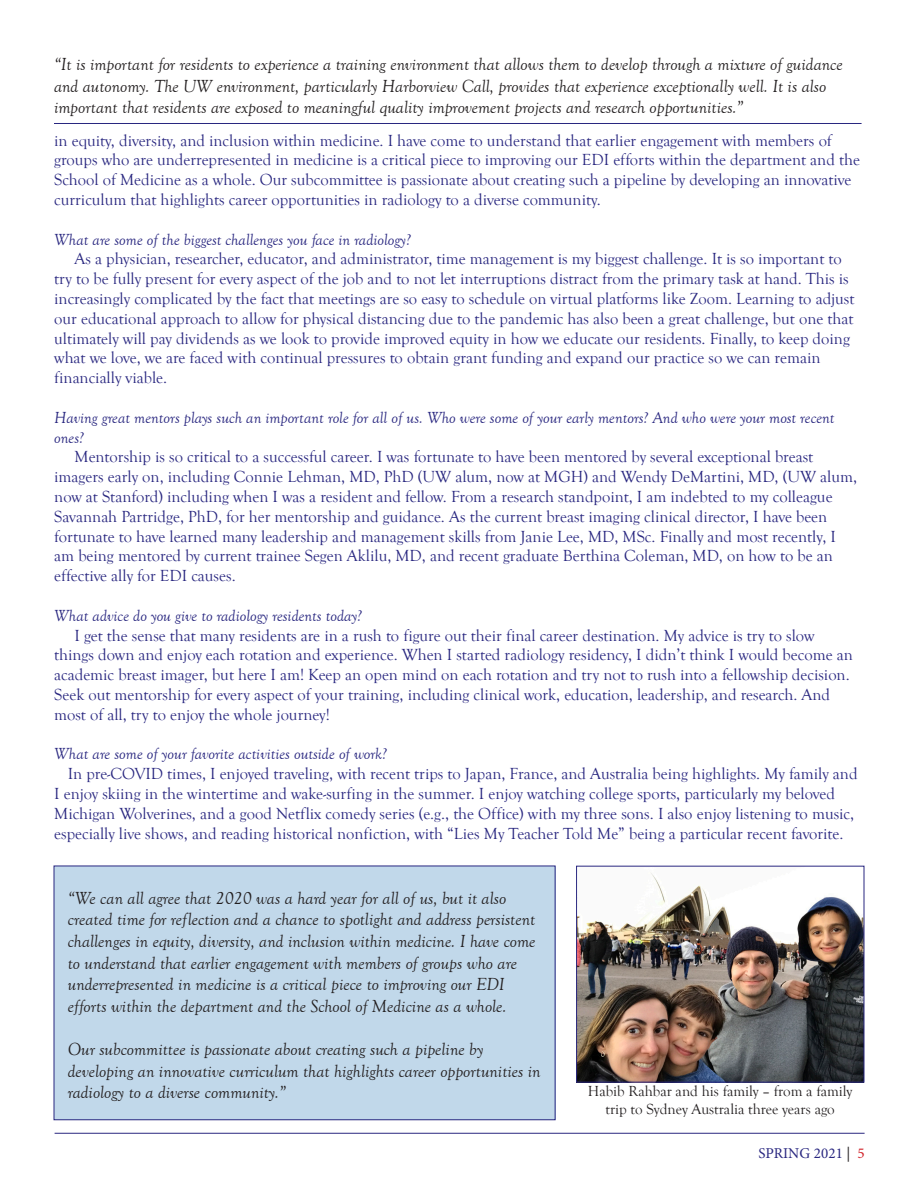
<style>
.page{position:relative;width:918px;height:1188px;background:#fff}
.page>*{position:absolute;margin:0;border:0;box-sizing:border-box;transform-origin:0 0}
.t1{font:italic 18px/21.6px "Goudy Old Style T";color:#231f20}
.t2{font:16.5px/19.8px "Goudy Old Style T";color:#292780}
.t3{font:italic 16.5px/19.8px "Goudy Old Style T";color:#292780}
.t4{font:15px/18px "Goudy Old Style T";color:#231f20;text-align:center}
.t5{font:15px "Minion Pro";letter-spacing:.005em;color:#292780}
.s1{color:#231f20}
.s2{color:#d1232a}
</style>
<div class="page">
<hr style="left:54px;top:123px;width:808px;height:1px;background:#292780">
<hr style="left:55px;top:1133px;width:810px;height:1px;background:#292780">
<img style="left:578px;top:872px;width:284px;height:208px">
<div style="left:576px;top:866px;width:288px;height:216px;border:1px solid #292780"></div>
<div style="left:54px;top:866px;width:501px;height:254px;background:#c1d8ea"></div>
<div style="left:54px;top:866px;width:501px;height:254px;border:1px solid #292780"></div>
<p class="t1" style="left:54px;top:54px;width:790px">“It is important for residents to experience a training environment that allows them to develop through a mixture of guidance and autonomy. The UW environment, particularly Harborview Call, provides that experience exceptionally well. It is also important that residents are exposed to meaningful quality improvement projects and research opportunities.”</p>
<p class="t2" style="left:54px;top:131px;width:807px">in equity, diversity, and inclusion within medicine. I have come to understand that earlier engagement with members of groups who are underrepresented in medicine is a critical piece to improving our EDI efforts within the department and the School of Medicine as a whole. Our subcommittee is passionate about creating such a pipeline by developing an innovative curriculum that highlights career opportunities in radiology to a diverse community.</p>
<p class="t3" style="left:54px;top:230px;width:358px">What are some of the biggest challenges you face in radiology?</p>
<p class="t2" style="left:54px;top:249px;width:802px;text-indent:20px">As a physician, researcher, educator, and administrator, time management is my biggest challenge. It is so important to try to be fully present for every aspect of the job and to not let interruptions distract from the primary task at hand. This is increasingly complicated by the fact that meetings are so easy to schedule on virtual platforms like Zoom. Learning to adjust our educational approach to allow for physical distancing due to the pandemic has also been a great challenge, but one that ultimately will pay dividends as we look to provide improved equity in how we educate our residents. Finally, to keep doing what we love, we are faced with continual pressures to obtain grant funding and expand our practice so we can remain financially viable.</p>
<p class="t3" style="left:54px;top:408px;width:782px">Having great mentors plays such an important role for all of us. Who were some of your early mentors? And who were your most recent ones?</p>
<p class="t2" style="left:54px;top:447px;width:804px;text-indent:20px">Mentorship is so critical to a successful career. I was fortunate to have been mentored by several exceptional breast imagers early on, including Connie Lehman, MD, PhD (UW alum, now at MGH) and Wendy DeMartini, MD, (UW alum, now at Stanford) including when I was a resident and fellow. From a research standpoint, I am indebted to my colleague Savannah Partridge, PhD, for her mentorship and guidance. As the current breast imaging clinical director, I have been fortunate to have learned many leadership and management skills from Janie Lee, MD, MSc. Finally and most recently, I am being mentored by current trainee Segen Aklilu, MD, and recent graduate Berthina Coleman, MD, on how to be an effective ally for EDI causes.</p>
<p class="t3" style="left:54px;top:606px;width:309px">What advice do you give to radiology residents today?</p>
<p class="t2" style="left:54px;top:626px;width:800px;text-indent:20px">I get the sense that many residents are in a rush to figure out their final career destination. My advice is try to slow things down and enjoy each rotation and experience. When I started radiology residency, I didn’t think I would become an academic breast imager, but here I am! Keep an open mind on each rotation and try not to rush into a fellowship decision.<br>Seek out mentorship for every aspect of your training, including clinical work, education, leadership, and research. And most of all, try to enjoy the whole journey!</p>
<p class="t3" style="left:54px;top:745px;width:334px">What are some of your favorite activities outside of work?</p>
<p class="t2" style="left:54px;top:764px;width:805px;text-indent:14px">In pre-COVID times, I enjoyed traveling, with recent trips to Japan, France, and Australia being highlights. My family and I enjoy skiing in the wintertime and wake-surfing in the summer. I enjoy watching college sports, particularly my beloved Michigan Wolverines, and a good Netflix comedy series (e.g., the Office) with my three sons. I also enjoy listening to music, especially live shows, and reading historical nonfiction, with “Lies My Teacher Told Me” being a particular recent favorite.</p>
<p class="t1" style="left:68px;top:888px;width:469px">“We can all agree that 2020 was a hard year for all of us, but it also created time for reflection and a chance to spotlight and address persistent challenges in equity, diversity, and inclusion within medicine. I have come to understand that earlier engagement with members of groups who are underrepresented in medicine is a critical piece to improving our EDI efforts within the department and the School of Medicine as a whole.</p>
<p class="t1" style="left:68px;top:1039px;width:474px">Our subcommittee is passionate about creating such a pipeline by developing an innovative curriculum that highlights career opportunities in radiology to a diverse community.”</p>
<p class="t4" style="left:588px;top:1082px;width:266px">Habib Rahbar and his family – from a family trip to Sydney Australia three years ago</p>
<p class="t5" style="left:758px;top:1143px;width:108px">SPRING 2021 <span class="s1">|</span> <span class="s2">5</span></p>
</div>
